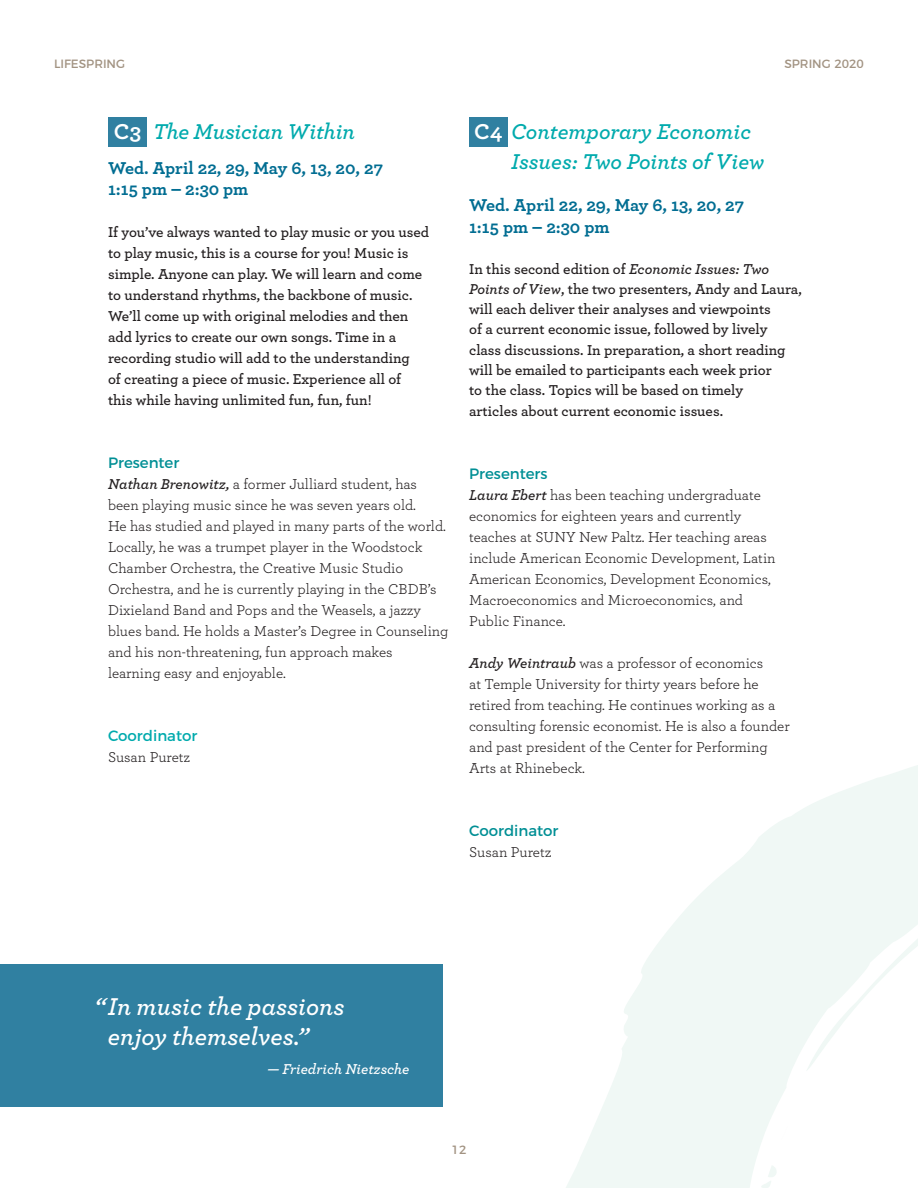
<style>
.page{position:relative;width:918px;height:1188px;background:#fff}
.page>*{position:absolute;margin:0;border:0;box-sizing:border-box;transform-origin:0 0}
.t1{font:25.5px/30px "Archer Semibold LF Italic";color:#fff}
.t2{font:22.5px/30px "Archer Semibold LF Italic";letter-spacing:-.005em;color:#00aaad}
.t3{font:700 18px/21px "Archer";color:#016d92}
.t4{font:15px/21px "Archer";color:#231f20}
.t5{font:600 15px/21px "Archer";color:#231f20}
.t6{font:15px "Montserrat";color:#008f95}
.t7{font:15px "Archer Semibold LF Italic";color:#fff}
.t8{font:15px "Montserrat";color:#00aaad}
.t9{font:12px "Montserrat";color:#a29382}
.s1{font-family:"Archer";font-weight:700;color:#fff}
.s2{font-family:"Archer Semibold LF Italic"}
.s3{font-family:"Archer Semibold LF Italic";font-weight:400}
</style>
<div class="page">
<svg style="left:566px;top:765px;width:352px;height:423px;fill:#f0f8f5"></svg>
<div style="left:469px;top:118px;width:39px;height:29px;background:#3080a1"></div>
<div style="left:108px;top:118px;width:39px;height:29px;background:#3080a1"></div>
<div style="left:0;top:964px;width:443px;height:143px;background:#3080a1"></div>
<p class="t9" style="left:54px;top:54px;width:73px">LIFESPRING</p>
<p class="t9" style="left:784px;top:54px;width:81px">SPRING 2020</p>
<h2 class="t2" style="left:114px;top:116px;width:242px"><span class="s1">C3</span> The Musician Within</h2>
<p class="t3" style="left:108px;top:156px;width:277px">Wed. April 22, 29, May 6, 13, 20, 27<br>1:15 pm – 2:30 pm</p>
<p class="t5" style="left:108px;top:221px;width:323px">If you’ve always wanted to play music or you used to play music, this is a course for you! Music is simple. Anyone can play. We will learn and come to understand rhythms, the backbone of music.<br>We’ll come up with original melodies and then add lyrics to create our own songs. Time in a recording studio will add to the understanding<br>of creating a piece of music. Experience all of this while having unlimited fun, fun, fun!</p>
<p class="t6" style="left:108px;top:451px;width:73px">Presenter</p>
<p class="t4" style="left:108px;top:473px;width:342px"><span class="s2">Nathan Brenowitz,</span> a former Julliard student, has been playing music since he was seven years old.<br>He has studied and played in many parts of the world.<br>Locally, he was a trumpet player in the Woodstock Chamber Orchestra, the Creative Music Studio Orchestra, and he is currently playing in the CBDB’s Dixieland Band and Pops and the Weasels, a jazzy blues band. He holds a Master’s Degree in Counseling and his non-threatening, fun approach makes learning easy and enjoyable.</p>
<p class="t8" style="left:108px;top:724px;width:91px">Coordinator</p>
<p class="t4" style="left:108px;top:746px;width:84px">Susan Puretz</p>
<h2 class="t2" style="left:511px;top:116px;width:255px;text-indent:-37px"><span class="s1">C4</span> Contemporary Economic<br>Issues: Two Points of View</h2>
<p class="t3" style="left:469px;top:194px;width:277px">Wed. April 22, 29, May 6, 13, 20, 27<br>1:15 pm – 2:30 pm</p>
<p class="t5" style="left:469px;top:258px;width:334px;line-height:20.4px">In this second edition of <span class="s3">Economic Issues: Two Points of View</span>, the two presenters, Andy and Laura, will each deliver their analyses and viewpoints<br>of a current economic issue, followed by lively class discussions. In preparation, a short reading will be emailed to participants each week prior<br>to the class. Topics will be based on timely<br>articles about current economic issues.</p>
<p class="t6" style="left:469px;top:462px;width:80px">Presenters</p>
<p class="t4" style="left:469px;top:484px;width:308px"><span class="s2">Laura Ebert</span> has been teaching undergraduate economics for eighteen years and currently teaches at SUNY New Paltz. Her teaching areas include American Economic Development, Latin American Economics, Development Economics, Macroeconomics and Microeconomics, and Public Finance.</p>
<p class="t4" style="left:469px;top:652px;width:322px"><span class="s2">Andy Weintraub</span> was a professor of economics<br>at Temple University for thirty years before he retired from teaching. He continues working as a consulting forensic economist. He is also a founder and past president of the Center for Performing Arts at Rhinebeck.</p>
<p class="t6" style="left:469px;top:819px;width:91px">Coordinator</p>
<p class="t4" style="left:469px;top:841px;width:84px">Susan Puretz</p>
<h1 class="t1" style="left:108px;top:991px;width:238px;text-indent:-13px">“In music the passions enjoy themselves.”</h1>
<p class="t7" style="left:267px;top:1059px;width:144px">— Friedrich Nietzsche</p>
<p class="t9" style="left:452px;top:1141px;width:16px">12</p>
</div>
